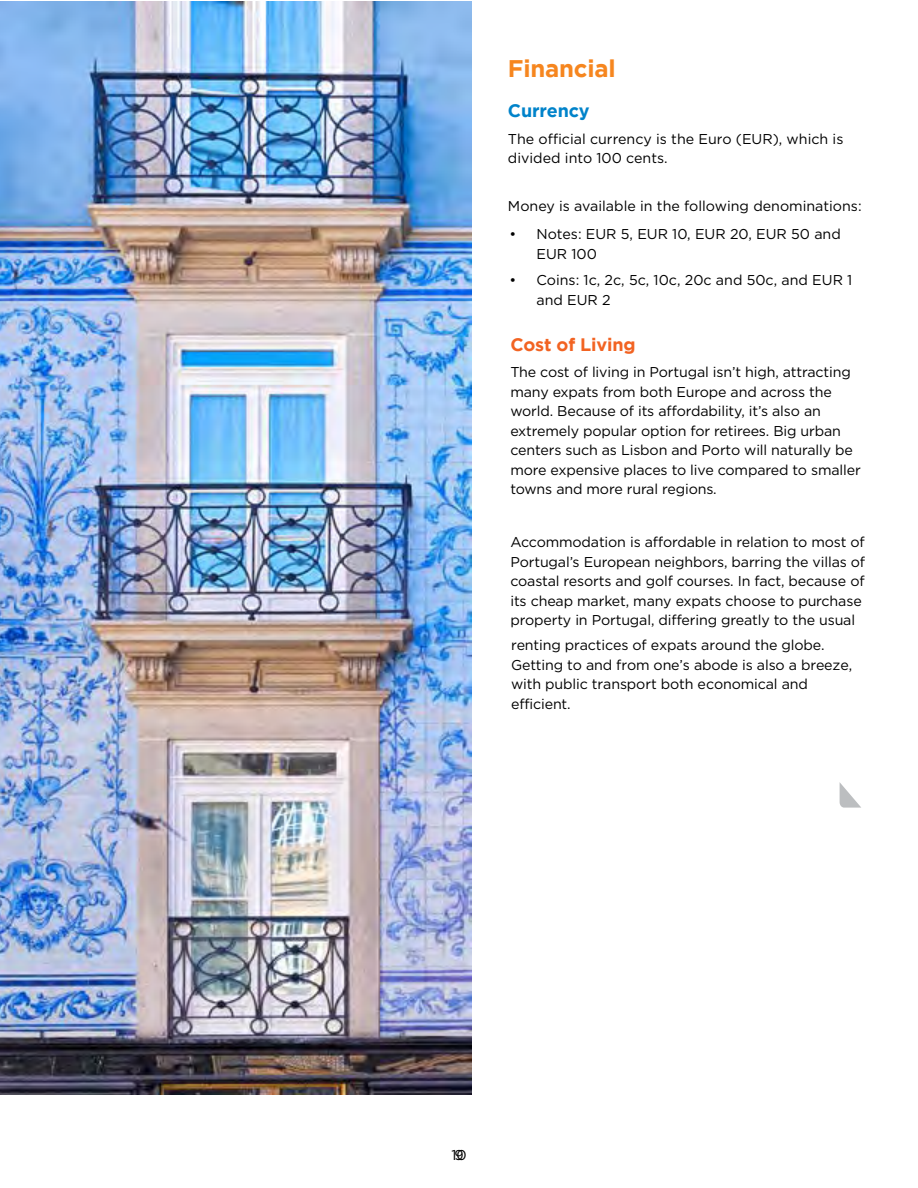
<style>
.page{position:relative;width:918px;height:1188px;background:#fff}
.page>*{position:absolute;margin:0;border:0;box-sizing:border-box;transform-origin:0 0}
.t1{font:700 24px "Gotham";letter-spacing:-.01em;color:#f6861f}
.t2{font:700 18px "Gotham";letter-spacing:-.01em;color:#f26322}
.t3{font:700 18px "Gotham";letter-spacing:-.01em;color:#0083ca}
.t4{font:14.25px/19.5px "Gotham";letter-spacing:-.01em;color:#000}
</style>
<div class="page">
<img style="left:0;top:1px;width:471px;height:1094px">
<svg style="left:840px;top:783px;width:21px;height:25px"></svg>
<h1 class="t1" style="left:508px;top:55px;width:109px">Financial</h1>
<p class="t3" style="left:508px;top:101px;width:83px">Currency</p>
<p class="t4" style="left:508px;top:129px;width:337px">The official currency is the Euro (EUR), which is divided into 100 cents.</p>
<p class="t4" style="left:508px;top:196px;width:355px">Money is available in the following denominations:</p>
<p class="t4" style="left:536px;top:224px;width:306px;text-indent:-27px">• Notes: EUR 5, EUR 10, EUR 20, EUR 50 and<br>EUR 100</p>
<p class="t4" style="left:536px;top:270px;width:317px;text-indent:-27px">• Coins: 1c, 2c, 5c, 10c, 20c and 50c, and EUR 1 and EUR 2</p>
<p class="t2" style="left:510px;top:334px;width:127px">Cost of Living</p>
<p class="t4" style="left:510px;top:362px;width:352px">The cost of living in Portugal isn’t high, attracting many expats from both Europe and across the world. Because of its affordability, it’s also an extremely popular option for retirees. Big urban centers such as Lisbon and Porto will naturally be more expensive places to live compared to smaller towns and more rural regions.</p>
<p class="t4" style="left:510px;top:532px;width:356px">Accommodation is affordable in relation to most of Portugal’s European neighbors, barring the villas of coastal resorts and golf courses. In fact, because of its cheap market, many expats choose to purchase property in Portugal, differing greatly to the usual</p>
<p class="t4" style="left:511px;top:635px;width:343px">renting practices of expats around the globe.<br>Getting to and from one’s abode is also a breeze, with public transport both economical and efficient.</p>
<p class="t4" style="left:454px;top:1145px;width:11px">9</p>
<p class="t4" style="left:451px;top:1145px;width:17px">10</p>
</div>
